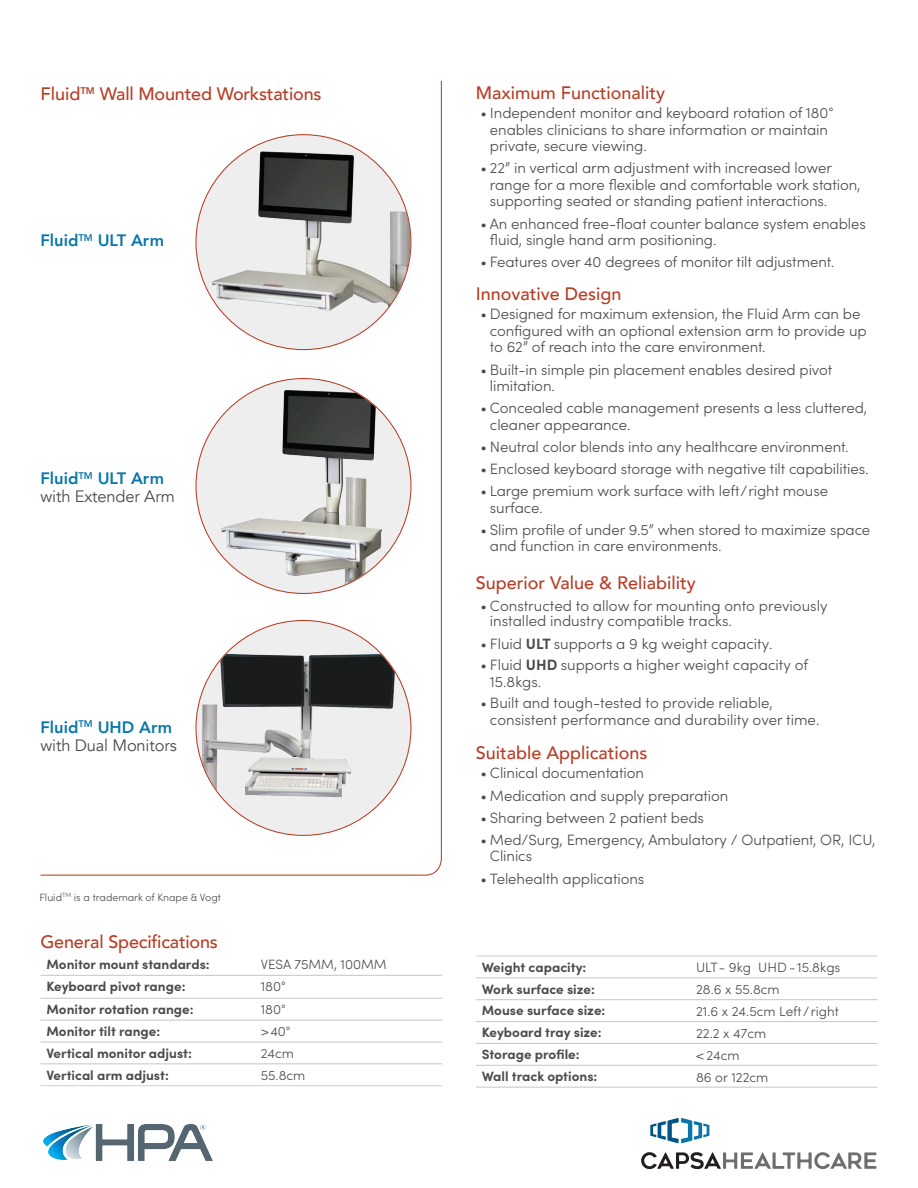
<style>
.page{position:relative;width:918px;height:1188px;background:#fff}
.page>*{position:absolute;margin:0;border:0;box-sizing:border-box;transform-origin:0 0}
.t1{font:500 18px "Avenir";color:#b73d25}
.t2{font:16.5px/18px "Avenir";letter-spacing:-.01em;color:#4b4c4d}
.t3{font:800 16.5px "Avenir";color:#0976aa}
.t4{font:300 15px/16.5px "Sofia Pro";letter-spacing:-.005em;color:#4b4c4d}
.t5{font:700 13.5px "Sofia Pro";color:#4b4c4d}
.t6{font:300 13.5px "Sofia Pro";color:#4b4c4d}
.t7{font:300 10.5px "Sofia Pro";color:#4b4c4d}
.s1{font-weight:800;color:#0976aa}
.s2{font-weight:700}
</style>
<div class="page">
<svg style="left:40px;top:81px;width:402px;height:795px"></svg>
<img style="left:197px;top:146px;width:213px;height:203px">
<div style="left:196px;top:379px;width:215px;height:214px;background:#eeeeef;border-radius:50%"></div>
<img style="left:197px;top:383px;width:192px;height:210px">
<div style="left:196px;top:620px;width:215px;height:215px;background:#eeeeef;border-radius:50%"></div>
<img style="left:200px;top:648px;width:198px;height:165px">
<hr style="left:40px;top:975px;width:402px;height:1px;background:#c7c8ca">
<hr style="left:40px;top:998px;width:402px;height:1px;background:#c7c8ca">
<hr style="left:40px;top:1020px;width:402px;height:1px;background:#c7c8ca">
<hr style="left:40px;top:1041px;width:402px;height:2px;background:#c7c8ca">
<hr style="left:40px;top:1063px;width:402px;height:1px;background:#c7c8ca">
<hr style="left:40px;top:1085px;width:402px;height:1px;background:#d1d2d4">
<hr style="left:476px;top:977px;width:402px;height:1px;background:#c7c8ca">
<hr style="left:476px;top:999px;width:402px;height:1px;background:#c7c8ca">
<hr style="left:476px;top:1021px;width:402px;height:1px;background:#c7c8ca">
<hr style="left:476px;top:1043px;width:402px;height:1px;background:#c7c8ca">
<hr style="left:476px;top:1065px;width:402px;height:1px;background:#c7c8ca">
<hr style="left:476px;top:1087px;width:402px;height:1px;background:#c7c8ca">
<hr style="left:476px;top:955px;width:402px;height:2px;background:#d1d2d4">
<img style="left:44px;top:1125px;width:169px;height:36px">
<svg style="left:641px;top:1152px;width:235px;height:17px"></svg>
<svg style="left:650px;top:1118px;width:59px;height:25px"></svg>
<p class="t1" style="left:40px;top:86px;width:283px">Fluid<sup>TM</sup> Wall Mounted Workstations</p>
<p class="t3" style="left:40px;top:231px;width:125px">Fluid<sup>TM</sup> ULT Arm</p>
<p class="t2" style="left:41px;top:469px;width:136px"><span class="s1">Fluid</span><sup>TM</sup> <span class="s1">ULT Arm </span>with Extender Arm</p>
<p class="t2" style="left:41px;top:718px;width:138px"><span class="s1">Fluid</span><sup>TM</sup> <span class="s1">UHD Arm </span>with Dual Monitors</p>
<p class="t7" style="left:40px;top:893px;width:183px">Fluid<sup>TM</sup> is a trademark of Knape &amp; Vogt</p>
<p class="t1" style="left:40px;top:926px;width:179px">General Speci昀椀cations</p>
<p class="t5" style="left:46px;top:959px;width:165px">Monitor mount standards:</p>
<p class="t6" style="left:261px;top:959px;width:127px">VESA 75MM, 100MM</p>
<p class="t5" style="left:46px;top:981px;width:141px">Keyboard pivot range:</p>
<p class="t6" style="left:261px;top:981px;width:27px">180°</p>
<p class="t5" style="left:46px;top:1004px;width:149px">Monitor rotation range:</p>
<p class="t6" style="left:261px;top:1004px;width:27px">180°</p>
<p class="t5" style="left:46px;top:1026px;width:115px">Monitor tilt range:</p>
<p class="t6" style="left:261px;top:1026px;width:31px">&gt;40°</p>
<p class="t5" style="left:46px;top:1048px;width:147px">Vertical monitor adjust:</p>
<p class="t6" style="left:261px;top:1046px;width:35px">24cm</p>
<p class="t5" style="left:46px;top:1070px;width:124px">Vertical arm adjust:</p>
<p class="t6" style="left:261px;top:1068px;width:46px">55.8cm</p>
<p class="t1" style="left:476px;top:85px;width:191px">Maximum Functionality</p>
<p class="t4" style="left:490px;top:106px;width:345px;text-indent:-10px">• Independent monitor and keyboard rotation of 180° enables clinicians to share information or maintain private, secure viewing.</p>
<p class="t4" style="left:490px;top:161px;width:372px;text-indent:-10px">• 22” in vertical arm adjustment with increased lower range for a more flexible and comfortable work station, supporting seated or standing patient interactions.</p>
<p class="t4" style="left:490px;top:217px;width:378px;text-indent:-10px">• An enhanced free-float counter balance system enables fluid, single hand arm positioning.</p>
<p class="t4" style="left:480px;top:255px;width:355px">• Features over 40 degrees of monitor tilt adjustment.</p>
<p class="t1" style="left:476px;top:287px;width:147px">Innovative Design</p>
<p class="t4" style="left:490px;top:307px;width:378px;text-indent:-10px">• Designed for maximum extension, the Fluid Arm can be configured with an optional extension arm to provide up to 62” of reach into the care environment.</p>
<p class="t4" style="left:490px;top:363px;width:344px;text-indent:-10px">• Built-in simple pin placement enables desired pivot limitation.</p>
<p class="t4" style="left:490px;top:401px;width:379px;text-indent:-10px">• Concealed cable management presents a less cluttered, cleaner appearance.</p>
<p class="t4" style="left:480px;top:440px;width:370px">• Neutral color blends into any healthcare environment.</p>
<p class="t4" style="left:480px;top:462px;width:390px">• Enclosed keyboard storage with negative tilt capabilities.</p>
<p class="t4" style="left:490px;top:484px;width:340px;text-indent:-10px">• Large premium work surface with left /right mouse surface.</p>
<p class="t4" style="left:490px;top:523px;width:382px;text-indent:-10px">• Slim profile of under 9.5” when stored to maximize space and function in care environments.</p>
<p class="t1" style="left:476px;top:576px;width:221px">Superior Value &amp; Reliability</p>
<p class="t4" style="left:490px;top:599px;width:339px;line-height:15.9px;text-indent:-10px">• Constructed to allow for mounting onto previously installed industry compatible tracks.</p>
<p class="t4" style="left:480px;top:637px;width:294px">• Fluid <span class="s2">ULT</span> supports a 9 kg weight capacity.</p>
<p class="t4" style="left:490px;top:658px;width:320px;line-height:17px;text-indent:-10px">• Fluid <span class="s2">UHD</span> supports a higher weight capacity of<br>15.8kgs.</p>
<p class="t4" style="left:490px;top:696px;width:331px;line-height:17.1px;text-indent:-10px">• Built and tough-tested to provide reliable, consistent performance and durability over time.</p>
<p class="t1" style="left:476px;top:746px;width:173px">Suitable Applications</p>
<p class="t4" style="left:480px;top:766px;width:165px">• Clinical documentation</p>
<p class="t4" style="left:480px;top:789px;width:250px">• Medication and supply preparation</p>
<p class="t4" style="left:480px;top:811px;width:225px">• Sharing between 2 patient beds</p>
<p class="t4" style="left:490px;top:833px;width:387px;text-indent:-10px">• Med/Surg, Emergency, Ambulatory / Outpatient, OR, ICU,<br>Clinics</p>
<p class="t4" style="left:480px;top:872px;width:165px">• Telehealth applications</p>
<p class="t5" style="left:482px;top:962px;width:106px">Weight capacity:</p>
<p class="t6" style="left:696px;top:963px;width:146px">ULT - 9kg UHD - 15.8kgs</p>
<p class="t5" style="left:482px;top:984px;width:115px">Work surface size:</p>
<p class="t6" style="left:696px;top:982px;width:85px">28.6 x 55.8cm</p>
<p class="t5" style="left:482px;top:1006px;width:125px">Mouse surface size:</p>
<p class="t6" style="left:696px;top:1004px;width:144px">21.6 x 24.5cm Left / right</p>
<p class="t5" style="left:482px;top:1028px;width:121px">Keyboard tray size:</p>
<p class="t6" style="left:696px;top:1025px;width:72px">22.2 x 47cm</p>
<p class="t5" style="left:482px;top:1049px;width:99px">Storage profile:</p>
<p class="t6" style="left:696px;top:1050px;width:45px">&lt;24cm</p>
<p class="t5" style="left:482px;top:1071px;width:117px">Wall track options:</p>
<p class="t6" style="left:696px;top:1069px;width:74px">86 or 122cm</p>
</div>
